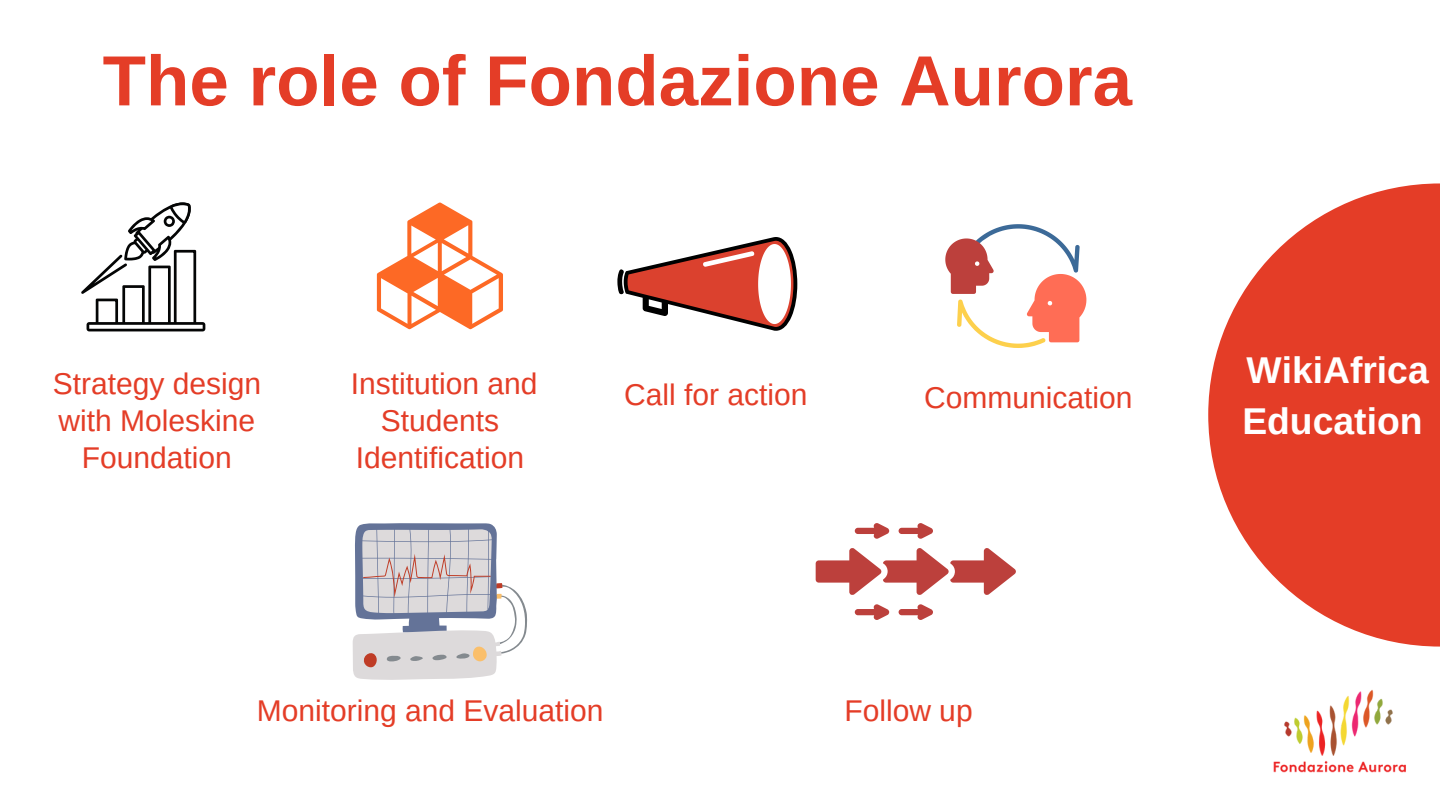
<style>
.page{position:relative;width:1440px;height:810px;background:#fff}
.page>*{position:absolute;margin:0;border:0;box-sizing:border-box;transform-origin:0 0}
.t1{font:700 71px "Arimo";color:#e43d27}
.t2{font:700 37.3px/51.8px "Arimo";color:#fff}
.t3{font:30px/36.8px "Arimo";color:#e43d27;text-align:center}
</style>
<div class="page">
<svg style="left:1208px;top:183px;width:232px;height:464px;fill:#e43d27"></svg>
<img style="left:1273px;top:689px;width:133px;height:84px">
<svg style="left:81px;top:202px;width:124px;height:129px"></svg>
<svg style="left:377px;top:202px;width:126px;height:127px"></svg>
<svg style="left:353px;top:523px;width:174px;height:157px"></svg>
<svg style="left:899px;top:604px;width:34px;height:16px"></svg>
<svg style="left:855px;top:604px;width:34px;height:16px"></svg>
<svg style="left:899px;top:523px;width:34px;height:16px"></svg>
<svg style="left:855px;top:523px;width:34px;height:16px"></svg>
<svg style="left:816px;top:548px;width:200px;height:47px"></svg>
<svg style="left:945px;top:224px;width:141px;height:124px"></svg>
<svg style="left:617px;top:237px;width:180px;height:94px"></svg>
<h1 class="t1" style="left:103px;top:41px;width:1031px">The role of Fondazione Aurora</h1>
<p class="t3" style="left:53px;top:365px;width:210px">Strategy design with Moleskine<br>Foundation</p>
<p class="t3" style="left:351px;top:365px;width:188px">Institution and<br>Students<br>Identification</p>
<p class="t3" style="left:624px;top:376px;width:185px">Call for action</p>
<p class="t3" style="left:924px;top:379px;width:210px">Communication</p>
<p class="t3" style="left:257px;top:693px;width:348px">Monitoring and Evaluation</p>
<p class="t3" style="left:844px;top:693px;width:130px">Follow up</p>
<p class="t2" style="left:1242px;top:344px;width:188px">WikiAfrica<br>Education</p>
</div>
